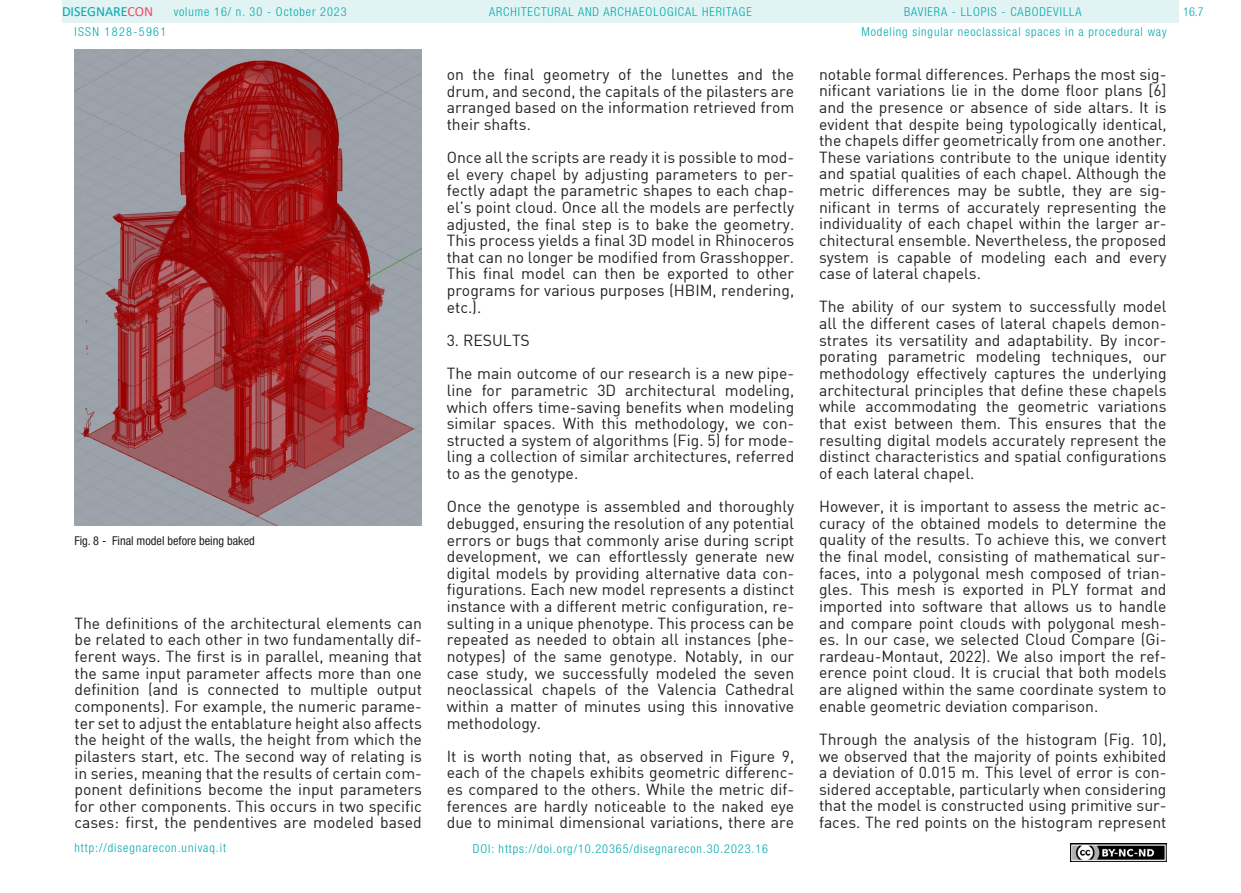
<style>
.page{position:relative;width:1241px;height:893px;background:#fff}
.page>*{position:absolute;margin:0;border:0;box-sizing:border-box;transform-origin:0 0}
.t1{font:15.75px/16.6px "DIN";color:#231f20;text-align:justify}
.t2{font:14px "Calibri";color:#00aaad}
.t3{font:300 condensed 12.25px "Helvetica Neue LT Std";letter-spacing:.075em;color:#00aaad}
.t4{font:condensed 12.25px "Helvetica Neue LT Std";color:#231f20}
.t5{font:300 condensed 12.25px "Helvetica Neue LT Std";letter-spacing:.11em;color:#00aaad}
.s1{color:#f24862}
</style>
<div class="page">
<div style="left:62px;top:0;width:1116px;height:23px;background:#e2f3f4"></div>
<img style="left:1070px;top:843px;width:96px;height:18px">
<img style="left:74px;top:50px;width:348px;height:476px">
<p class="t2" style="left:62px;top:2px;width:93px">DISEGNARE<span class="s1">CON</span></p>
<p class="t3" style="left:903px;top:5px;width:179px">BAVIERA - LLOPIS - CABODEVILLA</p>
<p class="t3" style="left:174px;top:5px;width:174px">volume 16/ n. 30 - October 2023</p>
<p class="t3" style="left:489px;top:5px;width:264px">ARCHITECTURAL AND ARCHAEOLOGICAL HERITAGE</p>
<p class="t5" style="left:74px;top:24px;width:93px">ISSN 1828-5961</p>
<p class="t4" style="left:74px;top:534px;width:182px">Fig. 8 - Final model before being baked</p>
<p class="t1" style="left:74px;top:614px;width:349px">The definitions of the architectural elements can be related to each other in two fundamentally dif&shy;ferent ways. The first is in parallel, meaning that the same input parameter affects more than one definition (and is connected to multiple output components). For example, the numeric parame&shy;ter set to adjust the entablature height also affects the height of the walls, the height from which the pilasters start, etc. The second way of relating is in series, meaning that the results of certain com&shy;ponent definitions become the input parameters for other components. This occurs in two specific cases: first, the pendentives are modeled based</p>
<p class="t3" style="left:74px;top:841px;width:153px">http://disegnarecon.univaq.it</p>
<p class="t1" style="left:446px;top:66px;width:349px">on the final geometry of the lunettes and the drum, and second, the capitals of the pilasters are arranged based on the information retrieved from their shafts.</p>
<p class="t1" style="left:446px;top:149px;width:349px">Once all the scripts are ready it is possible to mod&shy;el every chapel by adjusting parameters to per&shy;fectly adapt the parametric shapes to each chap&shy;el’s point cloud. Once all the models are perfectly adjusted, the final step is to bake the geometry.<br>This process yields a final 3D model in Rhinoceros that can no longer be modified from Grasshopper.<br>This final model can then be exported to other programs for various purposes (HBIM, rendering, etc.).</p>
<p class="t1" style="left:446px;top:323px;width:349px;line-height:33.2px">3. RESULTS<br>The main outcome of our research is a new pipe-</p>
<p class="t1" style="left:446px;top:382px;width:349px">line for parametric 3D architectural modeling, which offers time-saving benefits when modeling similar spaces. With this methodology, we con&shy;structed a system of algorithms (Fig. 5) for mode&shy;ling a collection of similar architectures, referred to as the genotype.</p>
<p class="t1" style="left:446px;top:498px;width:349px">Once the genotype is assembled and thoroughly debugged, ensuring the resolution of any potential errors or bugs that commonly arise during script development, we can effortlessly generate new digital models by providing alternative data con&shy;figurations. Each new model represents a distinct instance with a different metric configuration, re&shy;sulting in a unique phenotype. This process can be repeated as needed to obtain all instances (phe&shy;notypes) of the same genotype. Notably, in our case study, we successfully modeled the seven neoclassical chapels of the Valencia Cathedral within a matter of minutes using this innovative methodology.</p>
<p class="t1" style="left:446px;top:747px;width:349px">It is worth noting that, as observed in Figure 9, each of the chapels exhibits geometric differenc&shy;es compared to the others. While the metric dif&shy;ferences are hardly noticeable to the naked eye due to minimal dimensional variations, there are</p>
<p class="t3" style="left:473px;top:842px;width:296px">DOI: https://doi.org/10.20365/disegnarecon.30.2023.16</p>
<p class="t3" style="left:861px;top:25px;width:306px">Modeling singular neoclassical spaces in a procedural way</p>
<p class="t1" style="left:819px;top:65px;width:349px">notable formal differences. Perhaps the most sig&shy;nificant variations lie in the dome floor plans [6] and the presence or absence of side altars. It is evident that despite being typologically identical, the chapels differ geometrically from one another.<br>These variations contribute to the unique identity and spatial qualities of each chapel. Although the metric differences may be subtle, they are sig&shy;nificant in terms of accurately representing the individuality of each chapel within the larger ar&shy;chitectural ensemble. Nevertheless, the proposed system is capable of modeling each and every case of lateral chapels.</p>
<p class="t1" style="left:819px;top:298px;width:349px">The ability of our system to successfully model all the different cases of lateral chapels demon&shy;strates its versatility and adaptability. By incor&shy;porating parametric modeling techniques, our methodology effectively captures the underlying architectural principles that define these chapels while accommodating the geometric variations that exist between them. This ensures that the resulting digital models accurately represent the distinct characteristics and spatial configurations of each lateral chapel.</p>
<p class="t1" style="left:819px;top:498px;width:349px">However, it is important to assess the metric ac&shy;curacy of the obtained models to determine the quality of the results. To achieve this, we convert the final model, consisting of mathematical sur&shy;faces, into a polygonal mesh composed of trian&shy;gles. This mesh is exported in PLY format and imported into software that allows us to handle and compare point clouds with polygonal mesh&shy;es. In our case, we selected Cloud Compare (Gi&shy;rardeau-Montaut, 2022). We also import the ref&shy;erence point cloud. It is crucial that both models are aligned within the same coordinate system to enable geometric deviation comparison.</p>
<p class="t1" style="left:819px;top:731px;width:349px">Through the analysis of the histogram (Fig. 10), we observed that the majority of points exhibited a deviation of 0.015 m. This level of error is con&shy;sidered acceptable, particularly when considering that the model is constructed using primitive sur&shy;faces. The red points on the histogram represent</p>
<p class="t3" style="left:1182px;top:5px;width:22px">16.7</p>
</div>
